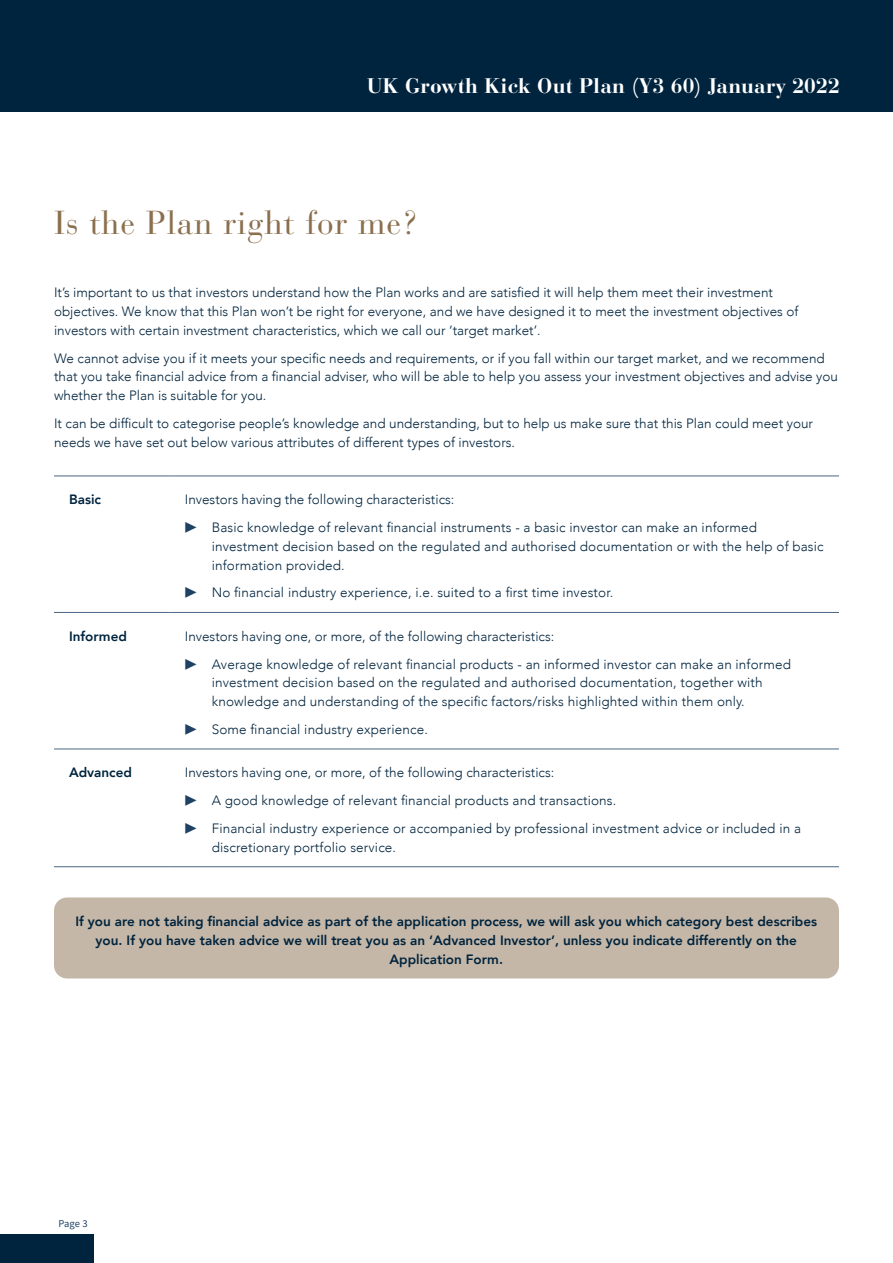
<style>
.page{position:relative;width:893px;height:1263px;background:#fff}
.page>*{position:absolute;margin:0;border:0;box-sizing:border-box;transform-origin:0 0}
.Heading{font:33px "Bauer Bodoni Std";letter-spacing:.025em;color:#8b6f4e}
.t1{font:700 21px "Bauer Bodoni Std";letter-spacing:.01em;color:#fff}
.Body_Text{font:300 13.5px/18.8px "Avenir";color:#00243e}
.Body_Text-2{font:800 13.5px/18.8px "Avenir";color:#00243e;text-align:center}
.t2{font:10.5px "Source Sans Pro";color:#1e4164}
.s1{font-family:"Source Sans Pro";font-weight:400;color:#1e4164}
</style>
<div class="page">
<div style="left:0;top:0;width:893px;height:112px;background:#00243e"></div>
<div style="left:0;top:1234px;width:94px;height:29px;background:#00243e"></div>
<div style="left:54px;top:897px;width:785px;height:81px;background:#c5b7a7;border-radius:13px"></div>
<hr style="left:54px;top:476px;width:116px;height:1px;background:#4b6783">
<hr style="left:170px;top:476px;width:669px;height:1px;background:#4b6783">
<hr style="left:54px;top:612px;width:116px;height:1px;background:#4b6783">
<hr style="left:170px;top:612px;width:669px;height:1px;background:#4b6783">
<hr style="left:54px;top:749px;width:116px;height:1px;background:#4b6783">
<hr style="left:170px;top:749px;width:669px;height:1px;background:#4b6783">
<hr style="left:54px;top:866px;width:116px;height:1px;background:#4b6783">
<hr style="left:170px;top:866px;width:669px;height:1px;background:#4b6783">
<h2 class="t1" style="left:367px;top:73px;width:474px">UK Growth Kick Out Plan (Y3 60) January 2022</h2>
<p class="Heading" style="left:54px;top:203px;width:366px">Is the Plan right for me?</p>
<p class="Body_Text" style="left:54px;top:283px;width:746px">It’s important to us that investors understand how the Plan works and are satisfied it will help them meet their investment objectives. We know that this Plan won’t be right for everyone, and we have designed it to meet the investment objectives of investors with certain investment characteristics, which we call our ‘target market’.</p>
<p class="Body_Text" style="left:54px;top:348px;width:785px">We cannot advise you if it meets your specific needs and requirements, or if you fall within our target market, and we recommend that you take financial advice from a financial adviser, who will be able to help you assess your investment objectives and advise you whether the Plan is suitable for you.</p>
<p class="Body_Text" style="left:54px;top:414px;width:760px">It can be difficult to categorise people’s knowledge and understanding, but to help us make sure that this Plan could meet your needs we have set out below various attributes of different types of investors.</p>
<p class="Body_Text-2" style="left:69px;top:490px;width:34px">Basic</p>
<p class="Body_Text" style="left:185px;top:490px;width:271px">Investors having the following characteristics:</p>
<p class="Body_Text" style="left:212px;top:518px;width:613px;text-indent:-27px"><span class="s1">▶</span> Basic knowledge of relevant financial instruments - a basic investor can make an informed investment decision based on the regulated and authorised documentation or with the help of basic information provided.</p>
<p class="Body_Text" style="left:185px;top:583px;width:430px"><span class="s1">▶</span> No financial industry experience, i.e. suited to a first time investor.</p>
<p class="Body_Text-2" style="left:69px;top:627px;width:59px">Informed</p>
<p class="Body_Text" style="left:185px;top:627px;width:371px">Investors having one, or more, of the following characteristics:</p>
<p class="Body_Text" style="left:212px;top:655px;width:581px;text-indent:-27px"><span class="s1">▶</span> Average knowledge of relevant financial products - an informed investor can make an informed investment decision based on the regulated and authorised documentation, together with knowledge and understanding of the specific factors/risks highlighted within them only.</p>
<p class="Body_Text" style="left:185px;top:720px;width:245px"><span class="s1">▶</span> Some financial industry experience.</p>
<p class="Body_Text-2" style="left:69px;top:763px;width:65px">Advanced</p>
<p class="Body_Text" style="left:185px;top:763px;width:371px">Investors having one, or more, of the following characteristics:</p>
<p class="Body_Text" style="left:185px;top:791px;width:433px"><span class="s1">▶</span> A good knowledge of relevant financial products and transactions.</p>
<p class="Body_Text" style="left:212px;top:819px;width:591px;text-indent:-27px"><span class="s1">▶</span> Financial industry experience or accompanied by professional investment advice or included in a discretionary portfolio service.</p>
<p class="Body_Text-2" style="left:75px;top:912px;width:743px">If you are not taking financial advice as part of the application process, we will ask you which category best describes you. If you have taken advice we will treat you as an ‘Advanced Investor’, unless you indicate differently on the<br>Application Form.</p>
<p class="t2" style="left:59px;top:1217px;width:30px">Page 3</p>
</div>
